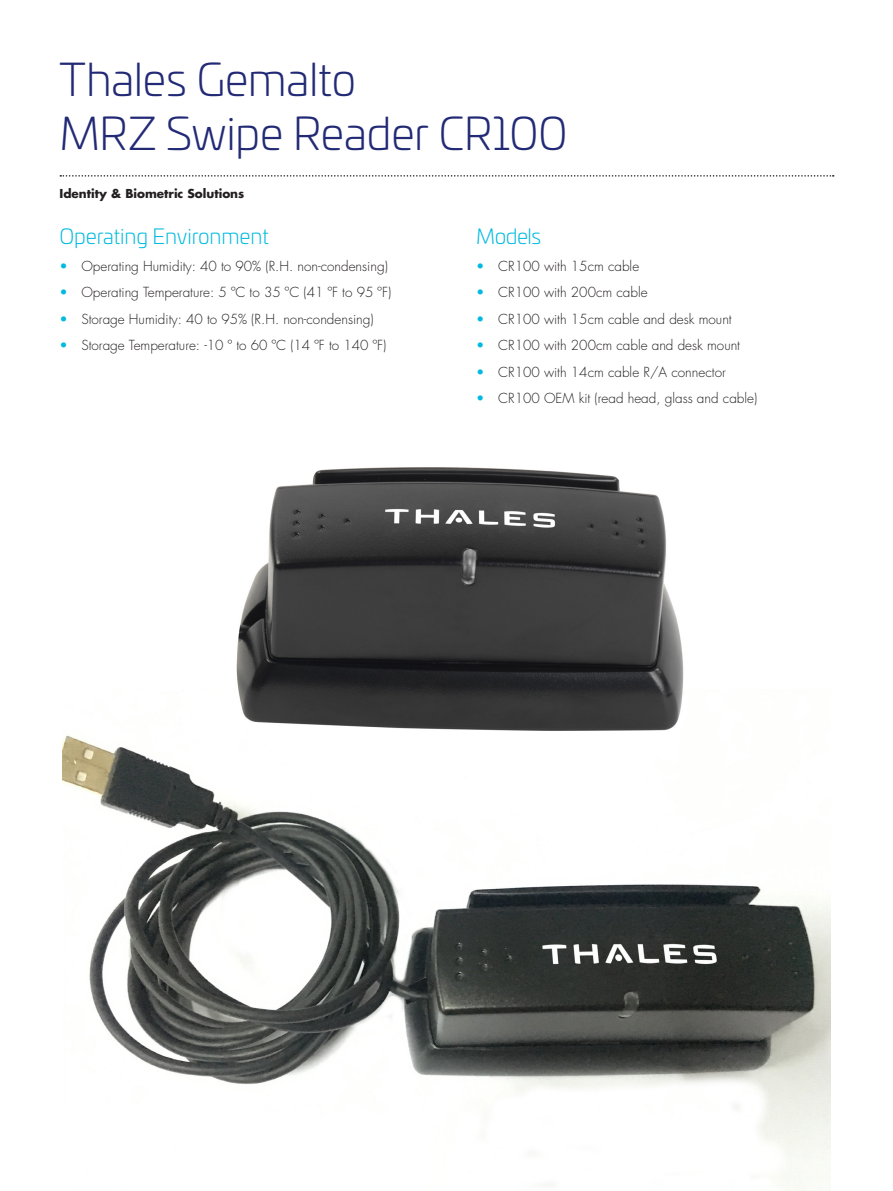
<style>
.page{position:relative;width:893px;height:1191px;background:#fff}
.page>*{position:absolute;margin:0;border:0;box-sizing:border-box;transform-origin:0 0}
.PT_Darblue_opt1{font:300 45px/54px "Univia Pro";letter-spacing:-.01em;color:#222a75}
.t1{font:300 21px "Univia Pro";letter-spacing:-.005em;color:#00badf}
.Text{font:300 13.5px "Futura Std";color:#231f20}
.t2{font:700 12px "Futura Std";color:#231f20}
.s1{color:#00badf}
</style>
<div class="page">
<img style="left:62px;top:735px;width:769px;height:456px">
<svg style="left:60px;top:175px;width:774px;height:2px"></svg>
<img style="left:116px;top:467px;width:661px;height:344px">
<p class="PT_Darblue_opt1" style="left:60px;top:50px;width:510px">Thales Gemalto<br>MRZ Swipe Reader CR100</p>
<p class="t2" style="left:60px;top:185px;width:186px">Identity &amp; Biometric Solutions</p>
<h1 class="t1" style="left:60px;top:222px;width:211px">Operating Environment</h1>
<p class="Text" style="left:60px;top:258px;width:330px"><span class="s1">•</span> Operating Humidity: 40 to 90% (R.H. non-condensing)</p>
<p class="Text" style="left:60px;top:284px;width:333px"><span class="s1">•</span> Operating Temperature: 5 ºC to 35 ºC (41 ºF to 95 ºF)</p>
<p class="Text" style="left:60px;top:311px;width:316px"><span class="s1">•</span> Storage Humidity: 40 to 95% (R.H. non-condensing)</p>
<p class="Text" style="left:60px;top:337px;width:328px"><span class="s1">•</span> Storage Temperature: -10 º to 60 ºC (14 ºF to 140 ºF)</p>
<h1 class="t1" style="left:476px;top:222px;width:66px">Models</h1>
<p class="Text" style="left:476px;top:258px;width:164px"><span class="s1">•</span> CR100 with 15cm cable</p>
<p class="Text" style="left:476px;top:284px;width:173px"><span class="s1">•</span> CR100 with 200cm cable</p>
<p class="Text" style="left:476px;top:311px;width:257px"><span class="s1">•</span> CR100 with 15cm cable and desk mount</p>
<p class="Text" style="left:476px;top:337px;width:265px"><span class="s1">•</span> CR100 with 200cm cable and desk mount</p>
<p class="Text" style="left:476px;top:364px;width:251px"><span class="s1">•</span> CR100 with 14cm cable R/A connector</p>
<p class="Text" style="left:476px;top:390px;width:283px"><span class="s1">•</span> CR100 OEM kit (read head, glass and cable)</p>
</div>
